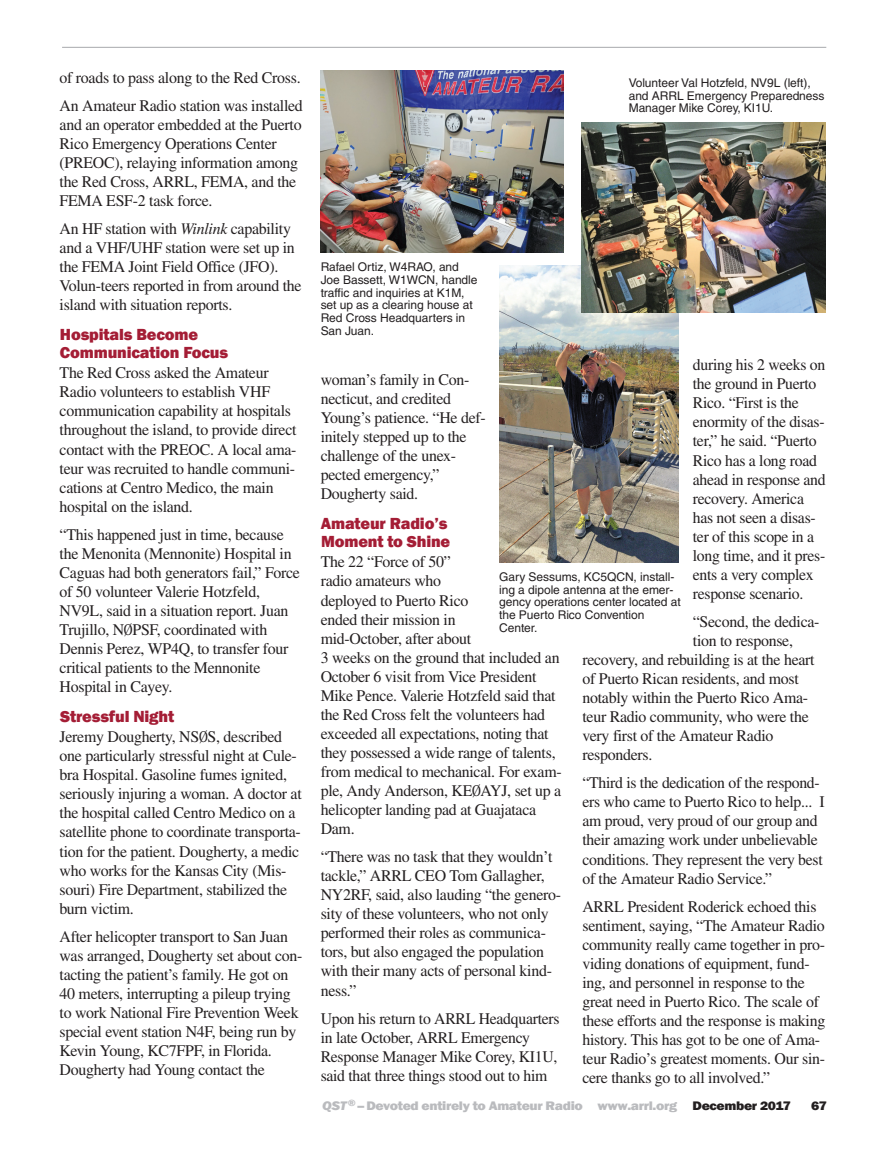
<style>
.page{position:relative;width:885px;height:1161px;background:#fff}
.page>*{position:absolute;margin:0;border:0;box-sizing:border-box;transform-origin:0 0}
.Subhead_1{font:800 16.5px/18px "Franklin Gothic";letter-spacing:-.01em;color:#a41d35}
.Body_Text{font:16.2px/19px "Times";letter-spacing:-.02em;color:#231f20}
.t1{font:800 12.75px "Franklin Gothic";letter-spacing:-.025em;color:#babbbe;scale:1.1 1}
.t2{font:800 12.75px "Franklin Gothic";color:#231f20;scale:1.1 1}
.t3{font:12px/12.8px "Helvetica";letter-spacing:-.005em;color:#231f20}
.s1{font-style:italic}
.s2{color:#231f20}
</style>
<div class="page">
<hr style="left:62px;top:47px;width:764px;height:1px;background:#a8a9ad">
<img style="left:499px;top:266px;width:179px;height:297px">
<img style="left:320px;top:70px;width:243px;height:183px">
<img style="left:581px;top:122px;width:243px;height:191px">
<p class="Body_Text" style="left:60px;top:68px;width:242px">of roads to pass along to the Red Cross.</p>
<p class="Body_Text" style="left:60px;top:96px;width:245px">An Amateur Radio station was installed and an operator embedded at the Puerto Rico Emergency Operations Center (PREOC), relaying information among the Red Cross, ARRL, FEMA, and the FEMA ESF-2 task force.</p>
<p class="Body_Text" style="left:60px;top:219px;width:243px">An HF station with <span class="s1">Winlink</span> capability and a VHF/UHF station were set up in the FEMA Joint Field Office (JFO).<br>Volun-teers reported in from around the island with situation reports.</p>
<p class="Subhead_1" style="left:60px;top:326px;width:170px">Hospitals Become<br>Communication Focus</p>
<p class="Body_Text" style="left:60px;top:363px;width:238px">The Red Cross asked the Amateur Radio volunteers to establish VHF communication capability at hospitals throughout the island, to provide direct contact with the PREOC. A local ama&shy;teur was recruited to handle communi&shy;cations at Centro Medico, the main hospital on the island.</p>
<p class="Body_Text" style="left:60px;top:525px;width:242px">“This happened just in time, because the Menonita (Mennonite) Hospital in Caguas had both generators fail,” Force of 50 volunteer Valerie Hotzfeld, NV9L, said in a situation report. Juan Trujillo, NØPSF, coordinated with Dennis Perez, WP4Q, to transfer four critical patients to the Mennonite Hospital in Cayey.</p>
<p class="Subhead_1" style="left:60px;top:708px;width:115px">Stressful Night</p>
<p class="Body_Text" style="left:60px;top:727px;width:243px">Jeremy Dougherty, NSØS, described one particularly stressful night at Cule&shy;bra Hospital. Gasoline fumes ignited, seriously injuring a woman. A doctor at the hospital called Centro Medico on a satellite phone to coordinate transporta&shy;tion for the patient. Dougherty, a medic who works for the Kansas City (Mis&shy;souri) Fire Department, stabilized the burn victim.</p>
<p class="Body_Text" style="left:60px;top:927px;width:244px">After helicopter transport to San Juan was arranged, Dougherty set about con&shy;tacting the patient’s family. He got on 40 meters, interrupting a pileup trying to work National Fire Prevention Week special event station N4F, being run by Kevin Young, KC7FPF, in Florida.<br>Dougherty had Young contact the</p>
<p class="t3" style="left:320px;top:261px;width:158px">Rafael Ortiz, W4RAO, and<br>Joe Bassett, W1WCN, handle traffic and inquiries at K1M, set up as a clearing house at<br>Red Cross Headquarters in<br>San Juan.</p>
<p class="t3" style="left:628px;top:76px;width:197px">Volunteer Val Hotzfeld, NV9L (left), and ARRL Emergency Preparedness<br>Manager Mike Corey, KI1U.</p>
<p class="Body_Text" style="left:692px;top:355px;width:134px">during his 2 weeks on the ground in Puerto<br>Rico. “First is the enormity of the disas&shy;ter,” he said. “Puerto<br>Rico has a long road ahead in response and recovery. America has not seen a disas&shy;ter of this scope in a long time, and it pres&shy;ents a very complex response scenario.</p>
<p class="Body_Text" style="left:692px;top:612px;width:128px">“Second, the dedica-</p>
<p class="Body_Text" style="left:692px;top:631px;width:102px">tion to response,</p>
<p class="Body_Text" style="left:582px;top:650px;width:234px">recovery, and rebuilding is at the heart</p>
<p class="Body_Text" style="left:582px;top:669px;width:218px">of Puerto Rican residents, and most</p>
<p class="Body_Text" style="left:582px;top:688px;width:227px">notably within the Puerto Rico Ama-</p>
<p class="Body_Text" style="left:582px;top:707px;width:228px">teur Radio community, who were the</p>
<p class="Body_Text" style="left:582px;top:726px;width:192px">very first of the Amateur Radio</p>
<p class="Body_Text" style="left:582px;top:745px;width:71px">responders.</p>
<p class="Body_Text" style="left:582px;top:773px;width:244px">“Third is the dedication of the respond&shy;ers who came to Puerto Rico to help... I am proud, very proud of our group and their amazing work under unbelievable conditions. They represent the very best of the Amateur Radio Service.”</p>
<p class="Body_Text" style="left:582px;top:897px;width:244px">ARRL President Roderick echoed this sentiment, saying, “The Amateur Radio community really came together in pro&shy;viding donations of equipment, fund&shy;ing, and personnel in response to the great need in Puerto Rico. The scale of these efforts and the response is making history. This has got to be one of Ama&shy;teur Radio’s greatest moments. Our sin&shy;cere thanks go to all involved.”</p>
<p class="Body_Text" style="left:320px;top:370px;width:167px">woman’s family in Con&shy;necticut, and credited<br>Young’s patience. “He def&shy;initely stepped up to the challenge of the unex&shy;pected emergency,”<br>Dougherty said.</p>
<p class="Subhead_1" style="left:321px;top:515px;width:131px">Amateur Radio’s<br>Moment to Shine</p>
<p class="Body_Text" style="left:320px;top:552px;width:242px">The 22 “Force of 50”<br>radio amateurs who<br>deployed to Puerto Rico<br>ended their mission in<br>mid-October, after about<br>3 weeks on the ground that included an<br>October 6 visit from Vice President<br>Mike Pence. Valerie Hotzfeld said that the Red Cross felt the volunteers had exceeded all expectations, noting that they possessed a wide range of talents, from medical to mechanical. For exam&shy;ple, Andy Anderson, KEØAYJ, set up a helicopter landing pad at Guajataca<br>Dam.</p>
<p class="Body_Text" style="left:320px;top:847px;width:242px">“There was no task that they wouldn’t tackle,” ARRL CEO Tom Gallagher, NY2RF, said, also lauding “the genero&shy;sity of these volunteers, who not only performed their roles as communica&shy;tors, but also engaged the population with their many acts of personal kind&shy;ness.”</p>
<p class="Body_Text" style="left:320px;top:1009px;width:240px">Upon his return to ARRL Headquarters in late October, ARRL Emergency Response Manager Mike Corey, KI1U, said that three things stood out to him</p>
<p class="t3" style="left:499px;top:570px;width:183px">Gary Sessums, KC5QCN, install&shy;ing a dipole antenna at the emer&shy;gency operations center located at the Puerto Rico Convention<br>Center.</p>
<p class="t1" style="left:322px;top:1098px;width:427px"><span class="s1">QST</span><sup>®</sup>– Devoted entirely to Amateur Radio www.arrl.org <span class="s2">December 2017</span></p>
<p class="t2" style="left:810px;top:1098px;width:16px">67</p>
</div>
